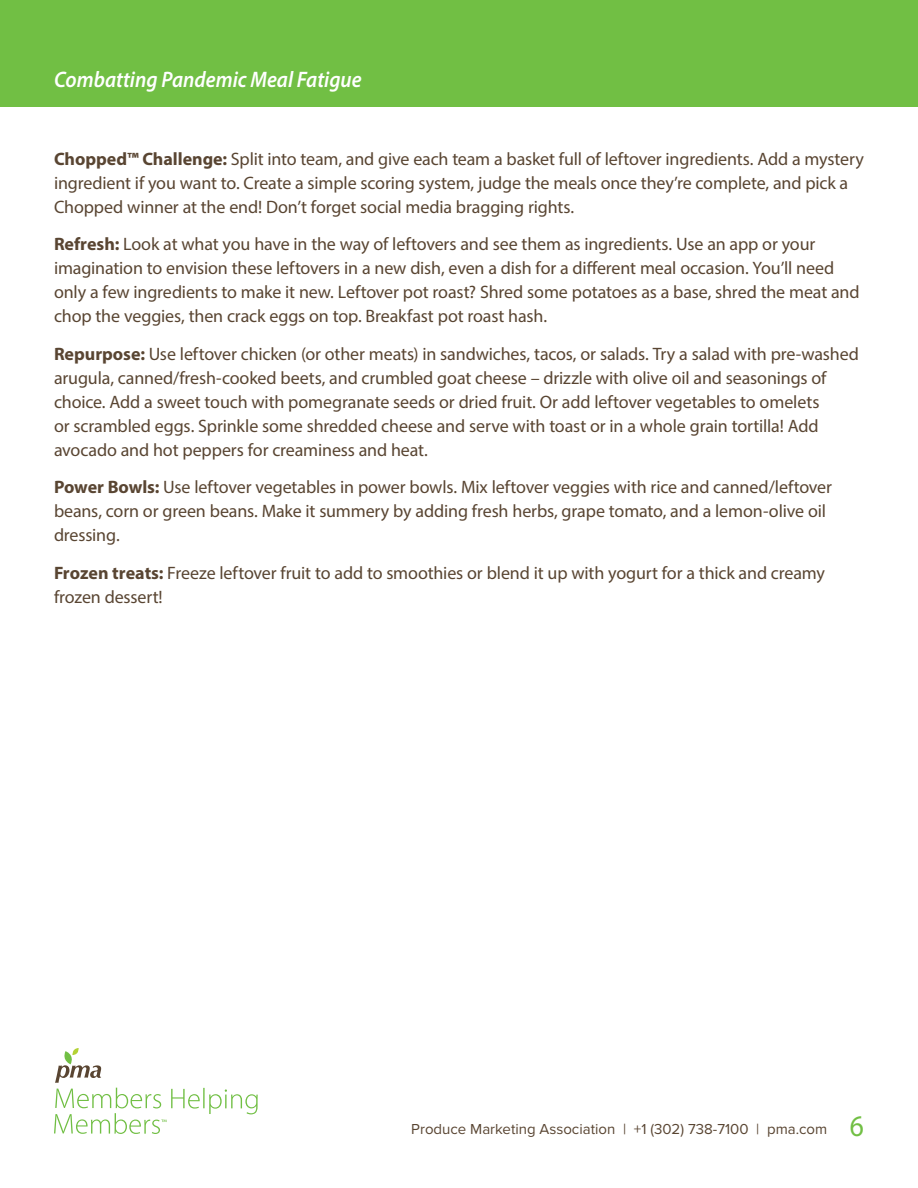
<style>
.page{position:relative;width:918px;height:1188px;background:#fff}
.page>*{position:absolute;margin:0;border:0;box-sizing:border-box;transform-origin:0 0}
.Number{font:30px "Myriad Pro";color:#71bf44;scale:.92 1}
.t1{font:italic 600 22.5px "Myriad Pro";color:#fff;scale:.92 1}
.Body{font:18px/24px "Myriad Pro";letter-spacing:-.01em;color:#594532}
.t2{font:15px "Proxima Nova";color:#594532}
.s1{font-weight:700}
</style>
<div class="page">
<div style="left:0;top:0;width:918px;height:107px;background:#71bf44"></div>
<hr style="left:203px;top:1088px;width:2px;height:20px;background:#71bf44">
<svg style="left:209px;top:1089px;width:49px;height:25px"></svg>
<svg style="left:54px;top:1048px;width:146px;height:86px"></svg>
<p class="t1" style="left:54px;top:65px;width:336px">Combatting Pandemic Meal Fatigue</p>
<p class="Body" style="left:54px;top:146px;width:811px"><span class="s1">Chopped™ Challenge:</span> Split into team, and give each team a basket full of leftover ingredients. Add a mystery ingredient if you want to. Create a simple scoring system, judge the meals once they’re complete, and pick a<br>Chopped winner at the end! Don’t forget social media bragging rights.</p>
<p class="Body" style="left:54px;top:232px;width:807px"><span class="s1">Refresh:</span> Look at what you have in the way of leftovers and see them as ingredients. Use an app or your imagination to envision these leftovers in a new dish, even a dish for a different meal occasion. You’ll need only a few ingredients to make it new. Leftover pot roast? Shred some potatoes as a base, shred the meat and chop the veggies, then crack eggs on top. Breakfast pot roast hash.</p>
<p class="Body" style="left:54px;top:341px;width:806px"><span class="s1">Repurpose:</span> Use leftover chicken (or other meats) in sandwiches, tacos, or salads. Try a salad with pre-washed arugula, canned/fresh-cooked beets, and crumbled goat cheese – drizzle with olive oil and seasonings of choice. Add a sweet touch with pomegranate seeds or dried fruit. Or add leftover vegetables to omelets<br>or scrambled eggs. Sprinkle some shredded cheese and serve with toast or in a whole grain tortilla! Add avocado and hot peppers for creaminess and heat.</p>
<p class="Body" style="left:54px;top:475px;width:780px"><span class="s1">Power Bowls:</span> Use leftover vegetables in power bowls. Mix leftover veggies with rice and canned/leftover beans, corn or green beans. Make it summery by adding fresh herbs, grape tomato, and a lemon-olive oil dressing.</p>
<p class="Body" style="left:54px;top:560px;width:772px"><span class="s1">Frozen treats:</span> Freeze leftover fruit to add to smoothies or blend it up with yogurt for a thick and creamy frozen dessert!</p>
<p class="t2" style="left:411px;top:1118px;width:417px">Produce Marketing Association | +1 (302) 738-7100 | pma.com</p>
<p class="Number" style="left:850px;top:1107px;width:17px">6</p>
</div>
